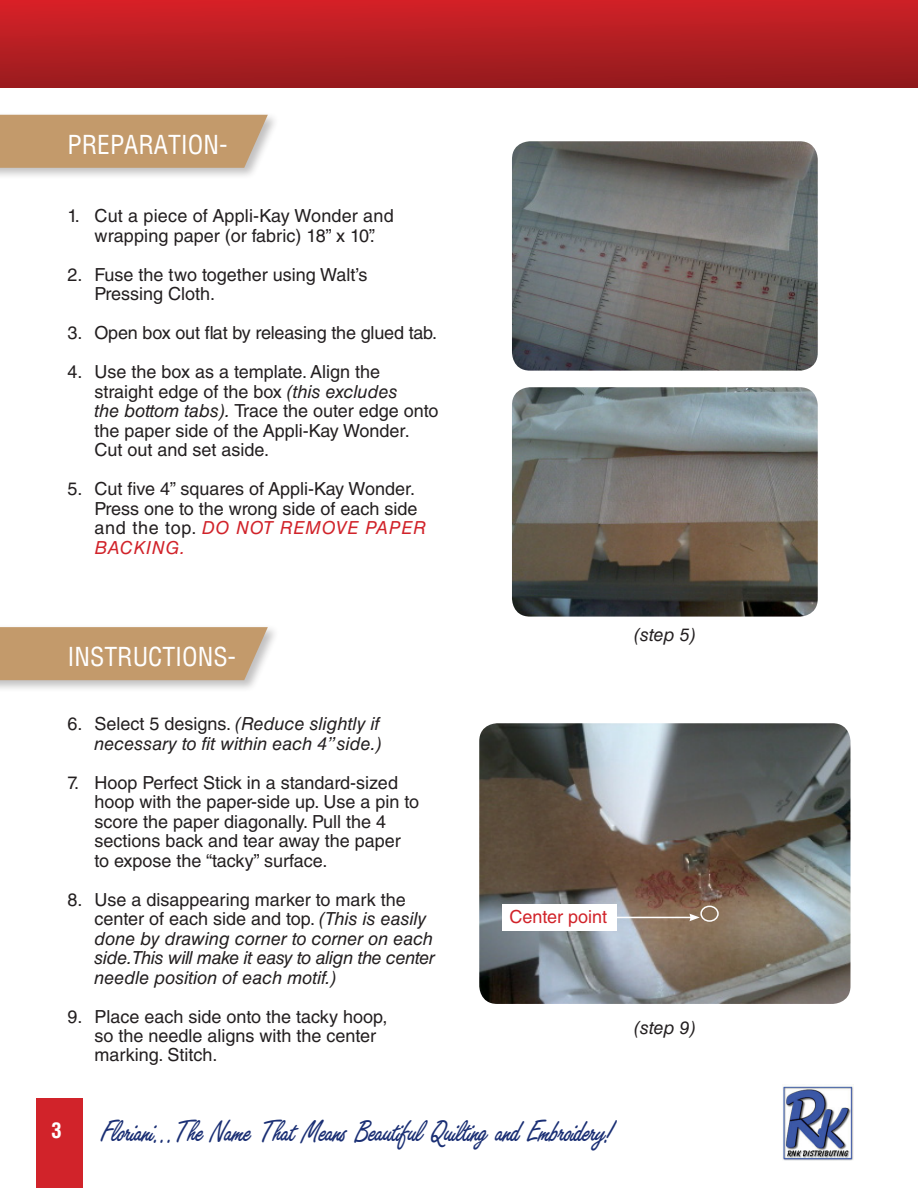
<style>
.page{position:relative;width:918px;height:1188px;background:#fff}
.page>*{position:absolute;margin:0;border:0;box-sizing:border-box;transform-origin:0 0}
.t1{font:30.45px "Arabella";color:#1a2f74}
.t2{font:condensed 25.5px "Helvetica";color:#fff}
.t3{font:700 condensed 21px "Helvetica";color:#fff}
.t4{font:18px/19.5px "Helvetica LT Std";color:#231f20}
.t5{font:italic 18px/19.5px "Helvetica LT Std";color:#231f20;text-align:right}
.t6{font:18px "Helvetica LT Std";color:#d1232a}
.s1{font-style:italic}
.s2{font-style:italic;color:#d1232a}
.s3{font-style:normal}
</style>
<div class="page">
<div style="left:0;top:0;width:918px;height:87px;background:linear-gradient(to bottom,#d32127,#941b1d)"></div>
<div style="left:36px;top:1098px;width:47px;height:90px;background:#d1232a"></div>
<img style="left:782px;top:1084px;width:72px;height:76px">
<div style="left:0;top:112px;width:279px;height:68px;background:#231f20;opacity:.28"></div>
<div style="left:0;top:115px;width:268px;height:53px;background:#c39a6b"></div>
<div style="left:0;top:624px;width:279px;height:69px;background:#231f20;opacity:.28"></div>
<div style="left:0;top:627px;width:268px;height:53px;background:#c39a6b"></div>
<img style="left:512px;top:141px;width:306px;height:230px">
<img style="left:512px;top:387px;width:306px;height:230px">
<img style="left:479px;top:723px;width:371px;height:281px">
<div style="left:502px;top:904px;width:115px;height:27px;background:#fff"></div>
<hr style="left:612px;top:917px;width:80px;height:1px;background:#fff">
<svg style="left:689px;top:914px;width:11px;height:7px"></svg>
<div style="left:700px;top:906px;width:19px;height:16px;border:2px solid #fff;border-radius:50%"></div>
<h2 class="t2" style="left:68px;top:128px;width:162px">PREPARATION-</h2>
<p class="t4" style="left:68px;top:206px;width:328px;text-align:center">1. Cut a piece of Appli-Kay Wonder and wrapping paper (or fabric) 18” x 10”.</p>
<p class="t4" style="left:94px;top:265px;width:274px;text-indent:-27px">2. Fuse the two together using Walt’s<br>Pressing Cloth.</p>
<p class="t4" style="left:68px;top:323px;width:371px">3. Open box out flat by releasing the glued tab.</p>
<p class="t4" style="left:94px;top:362px;width:345px;text-indent:-27px">4. Use the box as a template. Align the straight edge of the box <span class="s1">(this excludes<br>the bottom tabs).</span> Trace the outer edge onto the paper side of the Appli-Kay Wonder.<br>Cut out and set aside.</p>
<p class="t4" style="left:94px;top:479px;width:333px;text-indent:-27px">5. Cut five 4” squares of Appli-Kay Wonder.<br>Press one to the wrong side of each side and the top. <span class="s2">DO NOT REMOVE PAPER<br>BACKING.</span></p>
<h2 class="t2" style="left:68px;top:640px;width:170px">INSTRUCTIONS-</h2>
<p class="t5" style="left:68px;top:714px;width:316px"><span class="s3">6. Select 5 designs.</span> (Reduce slightly if necessary to fit within each 4” side.)</p>
<p class="t4" style="left:94px;top:772px;width:326px;text-indent:-27px">7. Hoop Perfect Stick in a standard-sized hoop with the paper-side up. Use a pin to score the paper diagonally. Pull the 4 sections back and tear away the paper to expose the “tacky” surface.</p>
<p class="t5" style="left:94px;top:889px;width:342px;text-align:left;text-indent:-27px"><span class="s3">8. Use a disappearing marker to mark the center of each side and top.</span> (This is easily done by drawing corner to corner on each side.This will make it easy to align the center needle position of each motif.)</p>
<p class="t4" style="left:94px;top:1006px;width:295px;text-indent:-27px">9. Place each side onto the tacky hoop, so the needle aligns with the center marking. Stitch.</p>
<p class="t5" style="left:634px;top:625px;width:63px">(step 5)</p>
<p class="t6" style="left:510px;top:906px;width:99px">Center point</p>
<p class="t5" style="left:634px;top:1018px;width:63px">(step 9)</p>
<p class="t3" style="left:51px;top:1117px;width:12px">3</p>
<h1 class="t1" style="left:102px;top:1111px;width:514px">Floriani...The Name That Means Beautiful Quilting and Embroidery!</h1>
</div>
